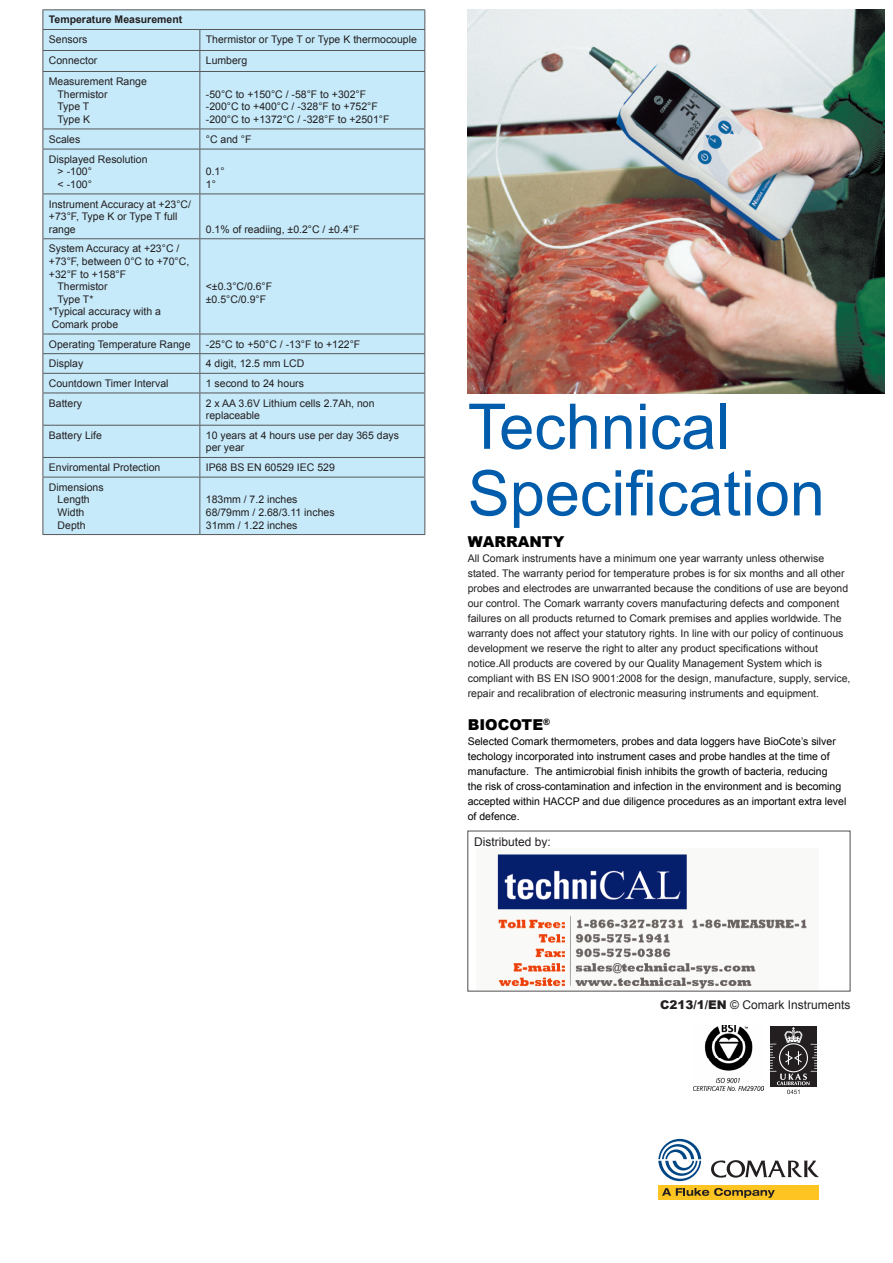
<style>
.page{position:relative;width:893px;height:1263px;background:#fff}
.page>*{position:absolute;margin:0;border:0;box-sizing:border-box;transform-origin:0 0}
.t1{font:63px "Arial";color:#015dab}
.t2{font:900 15px "Arial";color:#000}
.t3{font:12px "Arial";color:#231f20}
.t4{font:10.5px/15px "Arial";color:#231f20}
.t5{font:10.5px/15px "Arial";color:#000}
.t6{font:700 10.5px "Arial";color:#231f20}
.s1{font-weight:900}
</style>
<div class="page">
<img style="left:770px;top:1026px;width:46px;height:61px">
<svg style="left:787px;top:1090px;width:12px;height:4px"></svg>
<img style="left:694px;top:1025px;width:69px;height:65px">
<div style="left:44px;top:10px;width:380px;height:524px;background:#c6eafa"></div>
<hr style="left:43px;top:9px;width:157px;height:1px;background:#57585a">
<hr style="left:200px;top:9px;width:225px;height:1px;background:#57585a">
<hr style="left:43px;top:29px;width:157px;height:1px;background:#57585a">
<hr style="left:43px;top:50px;width:157px;height:1px;background:#57585a">
<svg style="left:43px;top:10px;width:1px;height:61px"></svg>
<hr style="left:43px;top:71px;width:157px;height:1px;background:#57585a">
<hr style="left:43px;top:72px;width:1px;height:57px;background:#57585a">
<hr style="left:43px;top:129px;width:157px;height:1px;background:#57585a">
<svg style="left:43px;top:129px;width:1px;height:20px"></svg>
<hr style="left:43px;top:149px;width:157px;height:1px;background:#57585a">
<hr style="left:43px;top:149px;width:1px;height:45px;background:#57585a">
<hr style="left:43px;top:194px;width:157px;height:1px;background:#57585a">
<hr style="left:43px;top:194px;width:1px;height:44px;background:#57585a">
<hr style="left:43px;top:238px;width:157px;height:1px;background:#57585a">
<hr style="left:43px;top:239px;width:1px;height:95px;background:#57585a">
<hr style="left:43px;top:334px;width:157px;height:1px;background:#57585a">
<hr style="left:43px;top:353px;width:157px;height:1px;background:#57585a">
<hr style="left:43px;top:373px;width:157px;height:1px;background:#57585a">
<svg style="left:43px;top:334px;width:1px;height:59px"></svg>
<hr style="left:43px;top:393px;width:157px;height:1px;background:#57585a">
<hr style="left:43px;top:393px;width:1px;height:32px;background:#57585a">
<hr style="left:43px;top:425px;width:157px;height:1px;background:#57585a">
<hr style="left:43px;top:426px;width:1px;height:31px;background:#57585a">
<hr style="left:43px;top:457px;width:157px;height:1px;background:#57585a">
<svg style="left:43px;top:458px;width:1px;height:19px"></svg>
<hr style="left:43px;top:477px;width:157px;height:1px;background:#57585a">
<hr style="left:43px;top:477px;width:1px;height:57px;background:#57585a">
<hr style="left:43px;top:534px;width:157px;height:1px;background:#57585a">
<hr style="left:200px;top:29px;width:225px;height:1px;background:#57585a">
<hr style="left:200px;top:50px;width:225px;height:1px;background:#57585a">
<svg style="left:199px;top:30px;width:1px;height:41px"></svg>
<svg style="left:424px;top:10px;width:1px;height:61px"></svg>
<hr style="left:200px;top:71px;width:225px;height:1px;background:#57585a">
<hr style="left:199px;top:72px;width:1px;height:57px;background:#57585a">
<hr style="left:424px;top:72px;width:1px;height:57px;background:#57585a">
<hr style="left:200px;top:129px;width:225px;height:1px;background:#57585a">
<svg style="left:199px;top:129px;width:1px;height:20px"></svg>
<svg style="left:424px;top:129px;width:1px;height:20px"></svg>
<hr style="left:200px;top:149px;width:225px;height:1px;background:#57585a">
<hr style="left:199px;top:149px;width:1px;height:45px;background:#57585a">
<hr style="left:424px;top:149px;width:1px;height:45px;background:#57585a">
<hr style="left:200px;top:194px;width:225px;height:1px;background:#57585a">
<hr style="left:199px;top:194px;width:1px;height:44px;background:#57585a">
<hr style="left:424px;top:194px;width:1px;height:44px;background:#57585a">
<hr style="left:200px;top:238px;width:225px;height:1px;background:#57585a">
<hr style="left:199px;top:239px;width:1px;height:95px;background:#57585a">
<hr style="left:424px;top:239px;width:1px;height:95px;background:#57585a">
<hr style="left:200px;top:334px;width:225px;height:1px;background:#57585a">
<hr style="left:200px;top:353px;width:225px;height:1px;background:#57585a">
<hr style="left:200px;top:373px;width:225px;height:1px;background:#57585a">
<svg style="left:199px;top:334px;width:1px;height:59px"></svg>
<svg style="left:424px;top:334px;width:1px;height:59px"></svg>
<hr style="left:200px;top:393px;width:225px;height:1px;background:#57585a">
<hr style="left:199px;top:393px;width:1px;height:32px;background:#57585a">
<hr style="left:424px;top:393px;width:1px;height:32px;background:#57585a">
<hr style="left:200px;top:425px;width:225px;height:1px;background:#57585a">
<hr style="left:199px;top:426px;width:1px;height:31px;background:#57585a">
<hr style="left:424px;top:426px;width:1px;height:31px;background:#57585a">
<hr style="left:200px;top:457px;width:225px;height:1px;background:#57585a">
<svg style="left:199px;top:458px;width:1px;height:19px"></svg>
<svg style="left:424px;top:458px;width:1px;height:19px"></svg>
<hr style="left:200px;top:477px;width:225px;height:1px;background:#57585a">
<hr style="left:199px;top:477px;width:1px;height:57px;background:#57585a">
<hr style="left:424px;top:477px;width:1px;height:57px;background:#57585a">
<hr style="left:200px;top:534px;width:225px;height:1px;background:#57585a">
<img style="left:468px;top:9px;width:416px;height:385px">
<div style="left:659px;top:1185px;width:160px;height:15px;background:#fec422"></div>
<svg style="left:662px;top:1188px;width:113px;height:10px"></svg>
<svg style="left:658px;top:1139px;width:43px;height:42px"></svg>
<svg style="left:711px;top:1160px;width:108px;height:18px"></svg>
<img style="left:497px;top:854px;width:310px;height:135px">
<p class="t6" style="left:49px;top:13px;width:135px">Temperature Measurement</p>
<p class="t4" style="left:49px;top:32px;width:40px">Sensors</p>
<p class="t4" style="left:206px;top:32px;width:213px">Thermistor or Type T or Type K thermocouple</p>
<p class="t4" style="left:49px;top:53px;width:50px">Connector</p>
<p class="t4" style="left:206px;top:53px;width:43px">Lumberg</p>
<p class="t4" style="left:49px;top:74px;width:100px">Measurement Range</p>
<p class="t4" style="left:57px;top:87px;width:52px">Thermistor</p>
<p class="t4" style="left:57px;top:99px;width:33px">Type T</p>
<p class="t4" style="left:57px;top:112px;width:34px">Type K</p>
<p class="t4" style="left:206px;top:87px;width:162px">-50°C to +150°C / -58°F to +302°F</p>
<p class="t4" style="left:206px;top:99px;width:174px">-200°C to +400°C / -328°F to +752°F</p>
<p class="t4" style="left:206px;top:112px;width:185px">-200°C to +1372°C / -328°F to +2501°F</p>
<p class="t4" style="left:49px;top:131px;width:33px">Scales</p>
<p class="t4" style="left:206px;top:131px;width:47px">°C and °F</p>
<p class="t4" style="left:49px;top:152px;width:100px">Displayed Resolution</p>
<p class="t4" style="left:58px;top:164px;width:36px">&gt; -100°</p>
<p class="t4" style="left:58px;top:177px;width:36px">&lt; -100°</p>
<p class="t4" style="left:206px;top:164px;width:20px">0.1°</p>
<p class="t4" style="left:206px;top:177px;width:12px">1°</p>
<p class="t4" style="left:49px;top:198px;width:144px;line-height:12.6px">Instrument Accuracy at +23°C/ +73°F, Type K or Type T full range</p>
<p class="t4" style="left:49px;top:243px;width:142px;line-height:12.6px">System Accuracy at +23°C / +73°F, between 0°C to +70°C, +32°F to +158°F</p>
<p class="t4" style="left:57px;top:279px;width:52px">Thermistor</p>
<p class="t4" style="left:57px;top:292px;width:37px">Type T*</p>
<p class="t4" style="left:49px;top:304px;width:114px">*Typical accuracy with a</p>
<p class="t4" style="left:52px;top:317px;width:68px">Comark probe</p>
<p class="t4" style="left:206px;top:222px;width:155px">0.1% of readiing, ±0.2°C / ±0.4°F</p>
<p class="t4" style="left:206px;top:279px;width:68px">&lt;±0.3°C/0.6°F</p>
<p class="t4" style="left:206px;top:292px;width:62px">±0.5°C/0.9°F</p>
<p class="t4" style="left:49px;top:337px;width:143px">Operating Temperature Range</p>
<p class="t4" style="left:206px;top:337px;width:156px">-25°C to +50°C / -13°F to +122°F</p>
<p class="t4" style="left:49px;top:356px;width:36px">Display</p>
<p class="t4" style="left:206px;top:356px;width:100px">4 digit, 12.5 mm LCD</p>
<p class="t4" style="left:49px;top:376px;width:121px">Countdown Timer Interval</p>
<p class="t4" style="left:206px;top:376px;width:100px">1 second to 24 hours</p>
<p class="t4" style="left:49px;top:395px;width:35px">Battery</p>
<p class="t4" style="left:206px;top:395px;width:170px">2 x AA 3.6V Lithium cells 2.7Ah, non</p>
<p class="t4" style="left:206px;top:408px;width:56px">replaceable</p>
<p class="t4" style="left:49px;top:428px;width:55px">Battery Life</p>
<p class="t4" style="left:206px;top:429px;width:195px;line-height:12.6px">10 years at 4 hours use per day 365 days per year</p>
<p class="t4" style="left:49px;top:460px;width:113px">Enviromental Protection</p>
<p class="t4" style="left:206px;top:460px;width:130px">IP68 BS EN 60529 IEC 529</p>
<p class="t4" style="left:49px;top:480px;width:56px">Dimensions</p>
<p class="t4" style="left:58px;top:492px;width:34px">Length</p>
<p class="t4" style="left:58px;top:505px;width:28px">Width</p>
<p class="t4" style="left:58px;top:517px;width:30px">Depth</p>
<p class="t4" style="left:206px;top:492px;width:93px">183mm / 7.2 inches</p>
<p class="t4" style="left:206px;top:505px;width:130px">68/79mm / 2.68/3.11 inches</p>
<p class="t4" style="left:206px;top:517px;width:93px">31mm / 1.22 inches</p>
<p class="t1" style="left:468px;top:385px;width:264px">Technical</p>
<p class="t1" style="left:468px;top:452px;width:359px">Specification</p>
<p class="t2" style="left:468px;top:530px;width:98px">WARRANTY</p>
<p class="t4" style="left:468px;top:550px;width:384px">All Comark instruments have a minimum one year warranty unless otherwise stated. The warranty period for temperature probes is for six months and all other probes and electrodes are unwarranted because the conditions of use are beyond our control. The Comark warranty covers manufacturing defects and component failures on all products returned to Comark premises and applies worldwide. The warranty does not affect your statutory rights. In line with our policy of continuous development we reserve the right to alter any product specifications without notice.All products are covered by our Quality Management System which is compliant with BS EN ISO 9001:2008 for the design, manufacture, supply, service, repair and recalibration of electronic measuring instruments and equipment.</p>
<p class="t2" style="left:468px;top:713px;width:84px">BIOCOTE<sup>®</sup></p>
<p class="t5" style="left:468px;top:733px;width:380px">Selected Comark thermometers, probes and data loggers have BioCote’s silver techology incorporated into instrument cases and probe handles at the time of manufacture. The antimicrobial finish inhibits the growth of bacteria, reducing<br>the risk of cross-contamination and infection in the environment and is becoming accepted within HACCP and due diligence procedures as an important extra level of defence.</p>
<p class="t3" style="left:474px;top:834px;width:78px">Distributed by:</p>
<p class="t3" style="left:660px;top:997px;width:192px"><span class="s1">C213/1/EN</span> © Comark Instruments</p>
</div>
